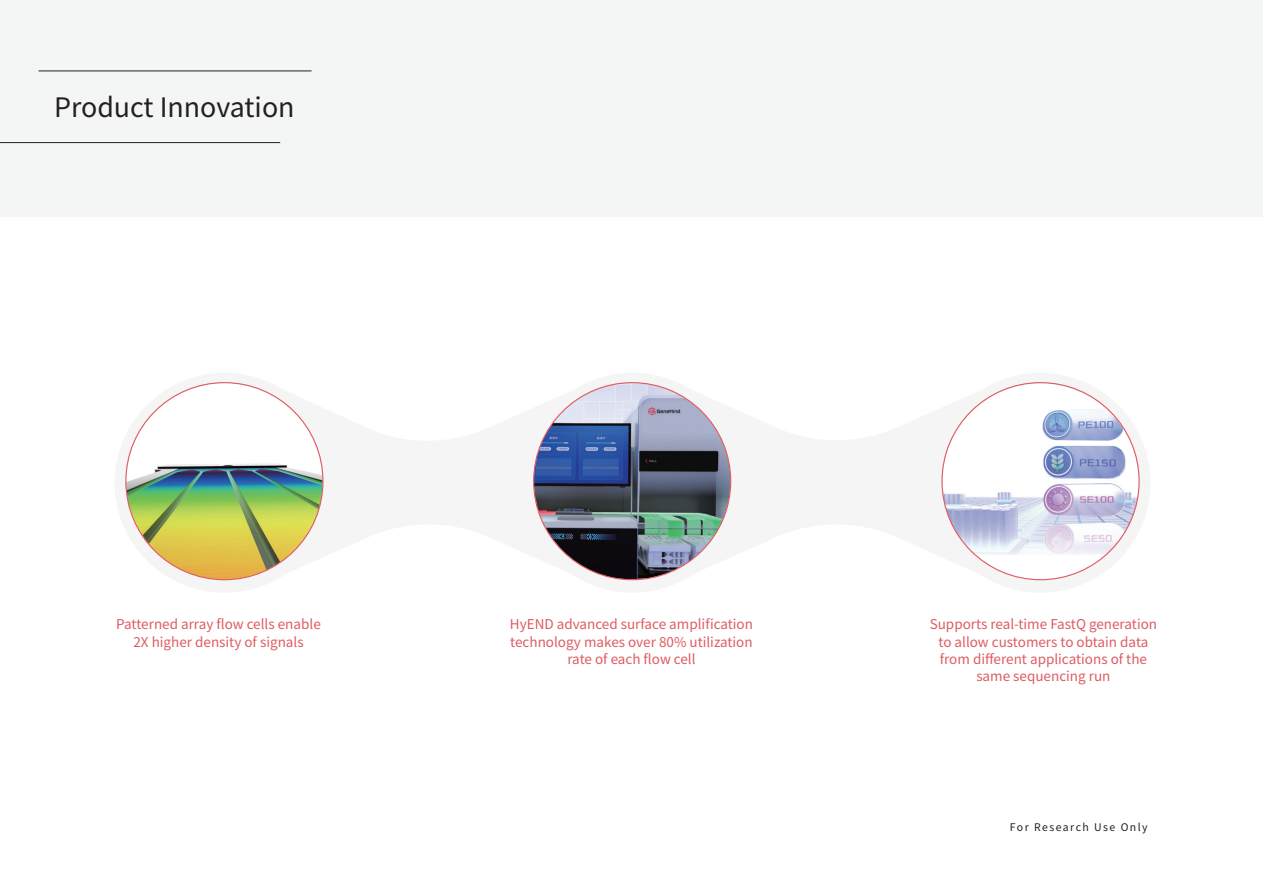
<style>
.page{position:relative;width:1263px;height:893px;background:#f4f6f6}
.page>*{position:absolute;margin:0;border:0;box-sizing:border-box;transform-origin:0 0}
.t1{font:26.85px "Source Han Sans SC";color:#231f20}
.t2{font:13.5px/17.2px "Source Han Sans SC";color:#dd5b61;text-align:center}
.t3{font:10.5px "Source Han Sans SC";letter-spacing:.14em;color:#231f20}
</style>
<div class="page">
<hr style="left:39px;top:71px;width:273px;height:1px;background:#231f20">
<hr style="left:0;top:142px;width:280px;height:1px;background:#231f20">
<div style="left:0;top:217px;width:1263px;height:676px;background:#fff"></div>
<svg style="left:125px;top:382px;width:1015px;height:199px;fill:#f6f5f5"></svg>
<div style="left:126px;top:383px;width:197px;height:196px;background:#fff;border-radius:50%"></div>
<img style="left:126px;top:427px;width:197px;height:152px">
<img style="left:534px;top:383px;width:196px;height:196px;border-radius:98px">
<div style="left:942px;top:384px;width:197px;height:196px;background:#fff;border-radius:50%"></div>
<img style="left:942px;top:409px;width:197px;height:146px">
<h1 class="t1" style="left:54px;top:92px;width:242px">Product Innovation</h1>
<p class="t2" style="left:116px;top:616px;width:206px">Patterned array flow cells enable<br>2X higher density of signals</p>
<p class="t2" style="left:510px;top:616px;width:245px">HyEND advanced surface amplification technology makes over 80% utilization rate of each flow cell</p>
<p class="t2" style="left:930px;top:616px;width:229px">Supports real-time FastQ generation to allow customers to obtain data from different applications of the same sequencing run</p>
<p class="t3" style="left:1010px;top:822px;width:139px">For Research Use Only</p>
</div>
